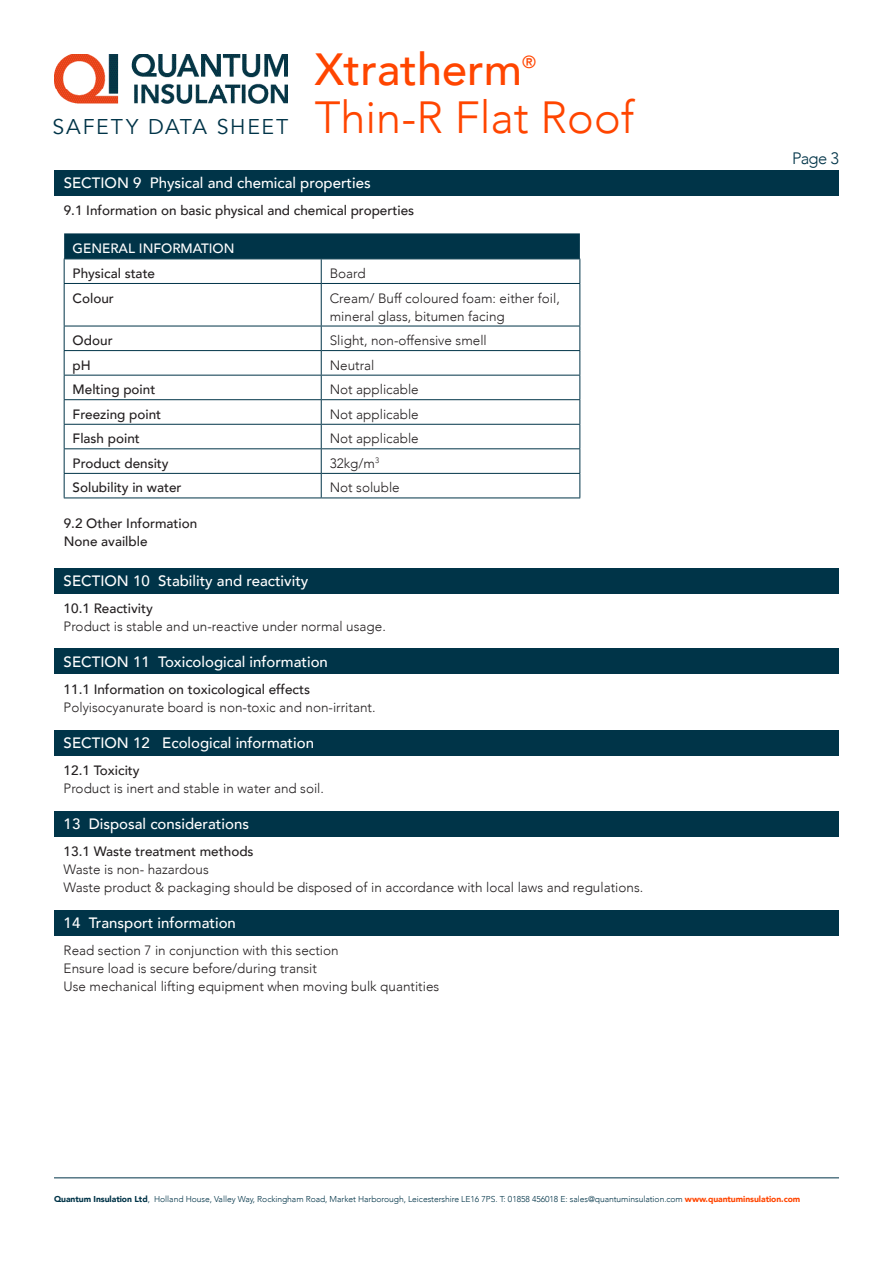
<style>
.page{position:relative;width:893px;height:1263px;background:#fff}
.page>*{position:absolute;margin:0;border:0;box-sizing:border-box;transform-origin:0 0}
.t1{font:300 45px "Avenir";color:#ff4500}
.t2{font:500 45px "Avenir";color:#ff4500}
.t3{font:21.3px "Avenir";letter-spacing:.08em;color:#003448}
.t4{font:500 17.55px "Avenir";color:#ff4500}
.t5{font:300 16.5px "Avenir";color:#003448}
.t6{font:500 15px "Avenir";color:#fff}
.t7{font:300 13.5px/18px "Avenir";color:#231f20}
.t8{font:500 13.5px/18px "Avenir";color:#231f20}
.t9{font:500 13.5px "Avenir";color:#fff}
.t10{font:300 8.55px "Avenir";letter-spacing:-.005em;color:#003448}
.s1{font-weight:300}
.s2{font-weight:900}
.s3{font-weight:900;color:#ff4500}
</style>
<div class="page">
<hr style="left:54px;top:1177px;width:785px;height:1px;background:#003448">
<img style="left:54px;top:54px;width:234px;height:50px">
<div style="left:54px;top:170px;width:785px;height:26px;background:#003448"></div>
<div style="left:54px;top:568px;width:785px;height:25px;background:#003448"></div>
<div style="left:54px;top:649px;width:785px;height:25px;background:#003448"></div>
<div style="left:54px;top:730px;width:785px;height:26px;background:#003448"></div>
<div style="left:54px;top:811px;width:785px;height:26px;background:#003448"></div>
<div style="left:54px;top:910px;width:785px;height:25px;background:#003448"></div>
<svg style="left:65px;top:284px;width:514px;height:214px"></svg>
<svg style="left:64px;top:233px;width:516px;height:50px"></svg>
<hr style="left:64px;top:283px;width:257px;height:1px;background:#003448">
<hr style="left:64px;top:284px;width:1px;height:42px;background:#003448">
<hr style="left:321px;top:283px;width:259px;height:1px;background:#003448">
<hr style="left:321px;top:284px;width:1px;height:42px;background:#003448">
<hr style="left:579px;top:284px;width:1px;height:42px;background:#003448">
<hr style="left:64px;top:326px;width:257px;height:1px;background:#003448">
<hr style="left:321px;top:326px;width:259px;height:1px;background:#003448">
<hr style="left:64px;top:350px;width:257px;height:1px;background:#003448">
<hr style="left:321px;top:350px;width:259px;height:1px;background:#003448">
<hr style="left:64px;top:375px;width:257px;height:1px;background:#003448">
<hr style="left:321px;top:375px;width:259px;height:1px;background:#003448">
<hr style="left:64px;top:399px;width:257px;height:1px;background:#003448">
<hr style="left:321px;top:399px;width:259px;height:1px;background:#003448">
<hr style="left:64px;top:424px;width:257px;height:1px;background:#003448">
<hr style="left:321px;top:424px;width:259px;height:1px;background:#003448">
<hr style="left:64px;top:448px;width:257px;height:1px;background:#003448">
<hr style="left:321px;top:448px;width:259px;height:1px;background:#003448">
<hr style="left:64px;top:473px;width:257px;height:1px;background:#003448">
<svg style="left:64px;top:326px;width:1px;height:172px"></svg>
<hr style="left:321px;top:473px;width:259px;height:1px;background:#003448">
<svg style="left:321px;top:326px;width:1px;height:172px"></svg>
<svg style="left:579px;top:326px;width:1px;height:172px"></svg>
<hr style="left:64px;top:498px;width:257px;height:1px;background:#003448">
<hr style="left:321px;top:498px;width:259px;height:1px;background:#003448">
<h2 class="t3" style="left:53px;top:114px;width:237px">SAFETY DATA SHEET</h2>
<h1 class="t2" style="left:315px;top:31px;width:209px">Xtratherm</h1>
<p class="t4" style="left:522px;top:46px;width:15px">®</p>
<h1 class="t1" style="left:315px;top:91px;width:321px">Thin-R Flat Roof</h1>
<p class="t6" style="left:64px;top:170px;width:308px">SECTION 9 Physical and chemical properties</p>
<p class="t8" style="left:64px;top:201px;width:352px">9.1 Information on basic physical and chemical properties</p>
<p class="t9" style="left:73px;top:237px;width:163px">GENERAL INFORMATION</p>
<p class="t8" style="left:73px;top:263px;width:84px">Physical state</p>
<p class="t7" style="left:330px;top:264px;width:38px">Board</p>
<p class="t8" style="left:73px;top:288px;width:43px">Colour</p>
<p class="t7" style="left:330px;top:289px;width:232px">Cream/ Buff coloured foam: either foil, mineral glass, bitumen facing</p>
<p class="t8" style="left:73px;top:331px;width:42px">Odour</p>
<p class="t7" style="left:330px;top:331px;width:159px">Slight, non-offensive smell</p>
<p class="t8" style="left:73px;top:355px;width:20px">pH</p>
<p class="t7" style="left:330px;top:356px;width:46px">Neutral</p>
<p class="t8" style="left:73px;top:380px;width:84px">Melting point</p>
<p class="t7" style="left:330px;top:380px;width:91px">Not applicable</p>
<p class="t8" style="left:73px;top:404px;width:90px">Freezing point</p>
<p class="t7" style="left:330px;top:405px;width:91px">Not applicable</p>
<p class="t8" style="left:73px;top:429px;width:69px">Flash point</p>
<p class="t7" style="left:330px;top:430px;width:91px">Not applicable</p>
<p class="t8" style="left:73px;top:453px;width:98px">Product density</p>
<p class="t7" style="left:330px;top:454px;width:51px">32kg/m<sup>3</sup></p>
<p class="t8" style="left:73px;top:478px;width:110px">Solubility in water</p>
<p class="t7" style="left:330px;top:479px;width:72px">Not soluble</p>
<p class="t8" style="left:64px;top:514px;width:135px">9.2 Other Information</p>
<p class="t8" style="left:64px;top:532px;width:85px">None availble</p>
<p class="t6" style="left:64px;top:568px;width:246px">SECTION 10 Stability and reactivity</p>
<p class="t8" style="left:64px;top:598px;width:91px">10.1 Reactivity</p>
<p class="t7" style="left:64px;top:617px;width:324px">Product is stable and un-reactive under normal usage.</p>
<p class="t6" style="left:64px;top:649px;width:266px">SECTION 11 Toxicological information</p>
<p class="t8" style="left:64px;top:679px;width:248px">11.1 Information on toxicological effects</p>
<p class="t7" style="left:64px;top:698px;width:313px">Polyisocyanurate board is non-toxic and non-irritant.</p>
<p class="t6" style="left:64px;top:730px;width:252px">SECTION 12 Ecological information</p>
<p class="t8" style="left:64px;top:760px;width:78px">12.1 Toxicity</p>
<p class="t7" style="left:64px;top:779px;width:262px">Product is inert and stable in water and soil.</p>
<p class="t6" style="left:64px;top:811px;width:187px">13 Disposal considerations</p>
<p class="t8" style="left:64px;top:841px;width:191px">13.1 Waste treatment methods<br><span class="s1">Waste is non- hazardous</span></p>
<p class="t7" style="left:64px;top:878px;width:581px">Waste product &amp; packaging should be disposed of in accordance with local laws and regulations.</p>
<p class="t6" style="left:64px;top:910px;width:174px">14 Transport information</p>
<p class="t7" style="left:64px;top:941px;width:276px">Read section 7 in conjunction with this section</p>
<p class="t7" style="left:64px;top:959px;width:255px">Ensure load is secure before/during transit</p>
<p class="t7" style="left:64px;top:977px;width:377px">Use mechanical lifting equipment when moving bulk quantities</p>
<p class="t5" style="left:792px;top:148px;width:48px">Page 3</p>
<p class="t10" style="left:54px;top:1194px;width:748px"><span class="s2">Quantum Insulation Ltd</span>, Holland House, Valley Way, Rockingham Road, Market Harborough, Leicestershire LE16 7PS. T: 01858 456018 E: sales@quantuminsulation.com <span class="s3">www.quantuminsulation.com</span></p>
</div>
